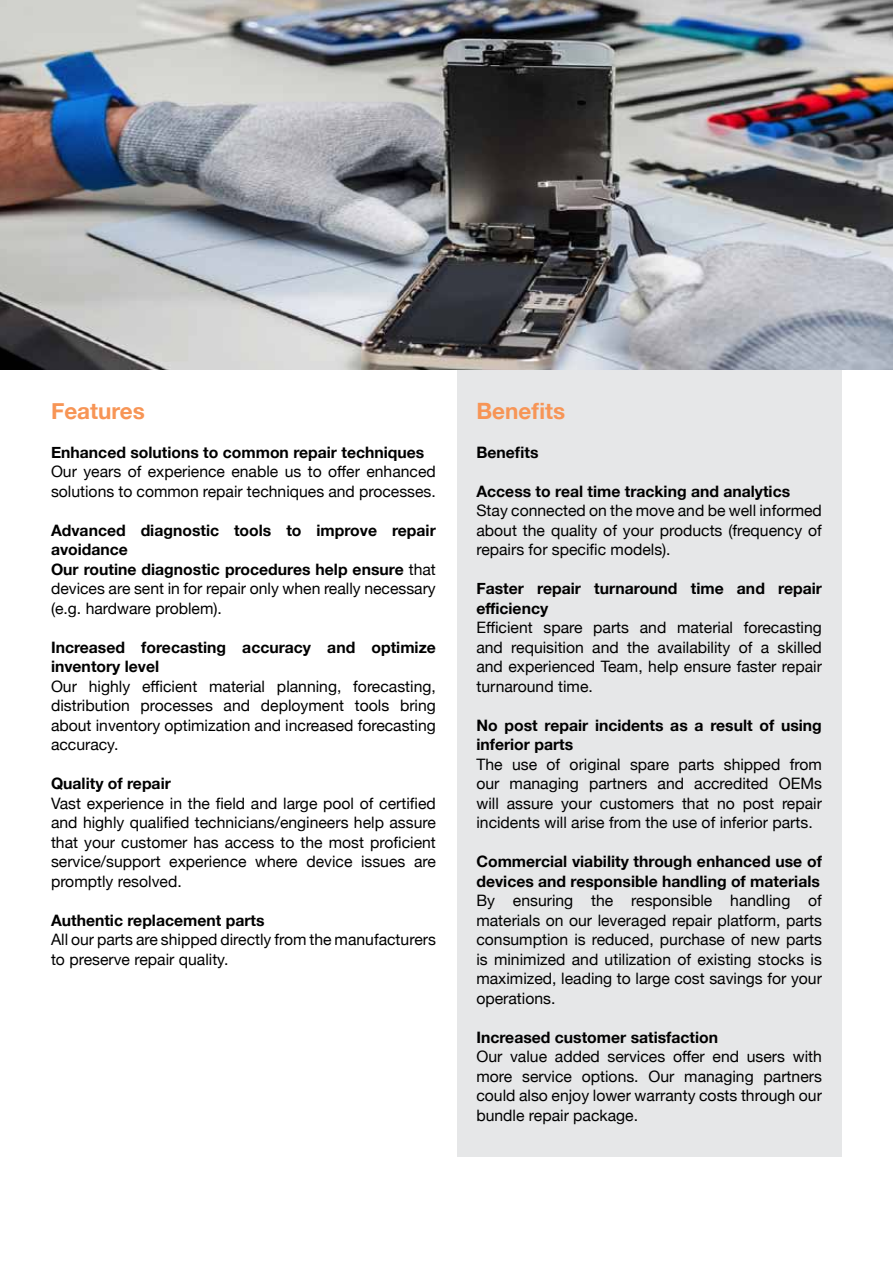
<style>
.page{position:relative;width:893px;height:1263px;background:#fff}
.page>*{position:absolute;margin:0;border:0;box-sizing:border-box;transform-origin:0 0}
.t1{font:700 22.5px "Helvetica Neue";color:#f79556}
.t2{font:15.75px/19.5px "Helvetica Neue";color:#000;text-align:justify}
.t3{font:700 15.75px/19.5px "Helvetica Neue";color:#000}
.s1{font-weight:400}
</style>
<div class="page">
<div style="left:457px;top:353px;width:384px;height:804px;background:#e6e7e8"></div>
<img style="left:0;top:0;width:893px;height:369px">
<h1 class="t1" style="left:51px;top:393px;width:95px">Features</h1>
<p class="t3" style="left:51px;top:443px;width:375px">Enhanced solutions to common repair techniques</p>
<p class="t2" style="left:51px;top:463px;width:386px">Our years of experience enable us to offer enhanced solutions to common repair techniques and processes.</p>
<p class="t3" style="left:51px;top:521px;width:386px">Advanced diagnostic tools to improve repair avoidance<br>Our routine diagnostic procedures help ensure <span class="s1">that devices are sent in for repair only when really necessary (e.g. hardware problem).</span></p>
<p class="t3" style="left:51px;top:638px;width:386px">Increased forecasting accuracy and optimize inventory level</p>
<p class="t2" style="left:51px;top:677px;width:386px">Our highly efficient material planning, forecasting, distribution processes and deployment tools bring about inventory optimization and increased forecasting accuracy.</p>
<p class="t3" style="left:51px;top:774px;width:121px">Quality of repair</p>
<p class="t2" style="left:51px;top:794px;width:386px">Vast experience in the field and large pool of certified and highly qualified technicians/engineers help assure that your customer has access to the most proficient service/support experience where device issues are promptly resolved.</p>
<p class="t3" style="left:51px;top:911px;width:215px">Authentic replacement parts</p>
<p class="t2" style="left:51px;top:931px;width:386px">All our parts are shipped directly from the manufacturers to preserve repair quality.</p>
<h1 class="t1" style="left:476px;top:393px;width:90px">Benefits</h1>
<p class="t3" style="left:476px;top:443px;width:64px">Benefits</p>
<p class="t3" style="left:476px;top:482px;width:315px">Access to real time tracking and analytics</p>
<p class="t2" style="left:476px;top:502px;width:347px">Stay connected on the move and be well informed about the quality of your products (frequency of repairs for specific models).</p>
<p class="t3" style="left:476px;top:579px;width:347px">Faster repair turnaround time and repair efficiency</p>
<p class="t2" style="left:476px;top:619px;width:347px">Efficient spare parts and material forecasting and requisition and the availability of a skilled and experienced Team, help ensure faster repair turnaround time.</p>
<p class="t3" style="left:476px;top:716px;width:347px">No post repair incidents as a result of using inferior parts</p>
<p class="t2" style="left:476px;top:755px;width:347px">The use of original spare parts shipped from our managing partners and accredited OEMs will assure your customers that no post repair incidents will arise from the use of inferior parts.</p>
<p class="t3" style="left:476px;top:852px;width:347px">Commercial viability through enhanced use of devices and responsible handling of materials</p>
<p class="t2" style="left:476px;top:892px;width:347px">By ensuring the responsible handling of materials on our leveraged repair platform, parts consumption is reduced, purchase of new parts is minimized and utilization of existing stocks is maximized, leading to large cost savings for your operations.</p>
<p class="t3" style="left:476px;top:1028px;width:243px">Increased customer satisfaction</p>
<p class="t2" style="left:476px;top:1048px;width:347px">Our value added services offer end users with more service options. Our managing partners could also enjoy lower warranty costs through our bundle repair package.</p>
</div>
